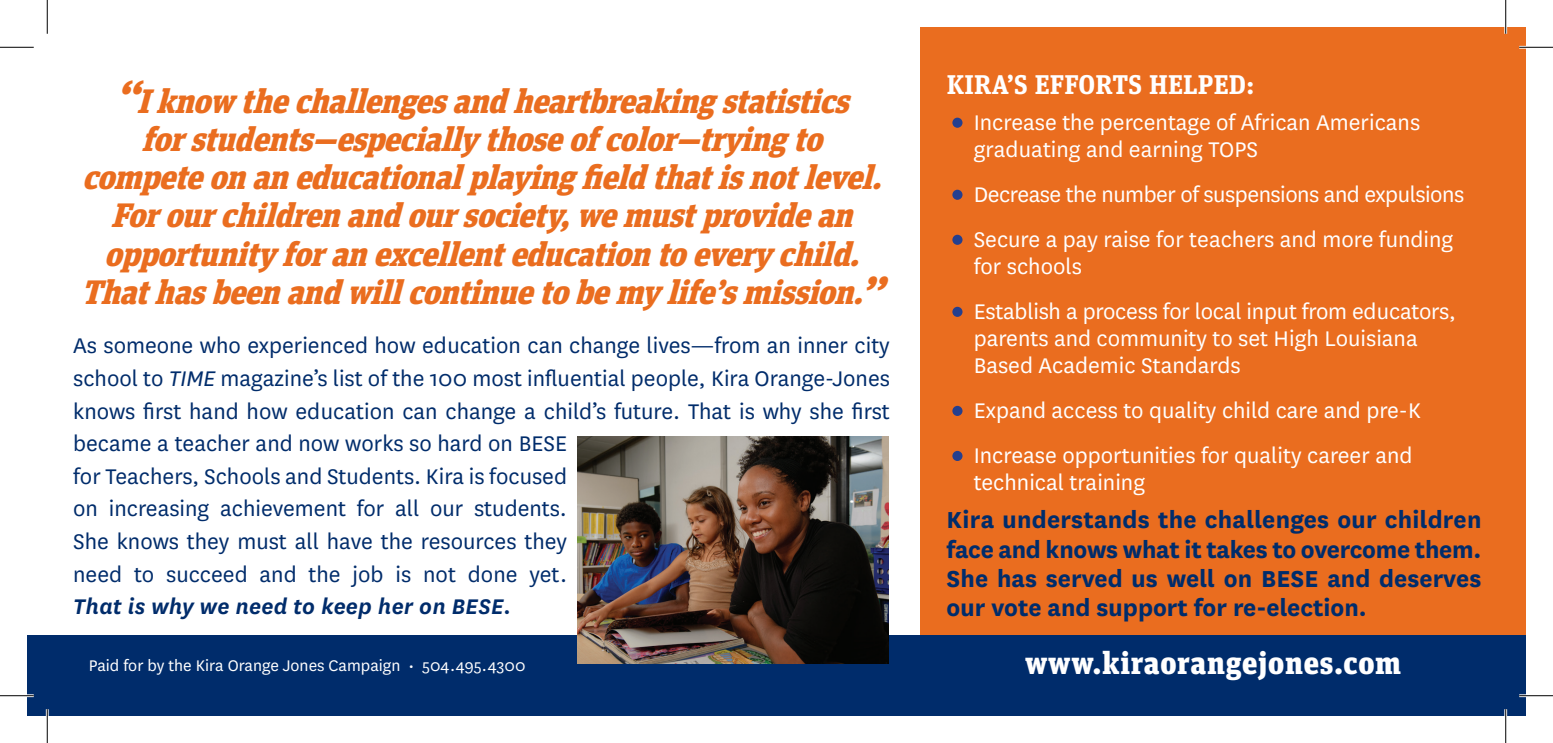
<style>
.page{position:relative;width:1553px;height:743px;background:#fff}
.page>*{position:absolute;margin:0;border:0;box-sizing:border-box;transform-origin:0 0}
.t1{font:italic 900 33.75px/38.2px "Unit Slab Pro";color:#ea6d1f;text-align:center}
.t2{font:900 31.5px "Unit Slab Pro";color:#fff}
.t3{font:700 27px/29.2px "National";color:#002c6b;text-align:justify}
.t4{font:700 27px "Unit Slab Pro";letter-spacing:.01em;color:#fff}
.t5{font:24.75px/32.6px "National";color:#002c6b}
.t6{font:24.75px/27px "National";color:#fff}
.t7{font:24.75px "National";letter-spacing:-.02em;color:#fff}
.t8{font:italic 600 24.75px "National";letter-spacing:.01em;color:#002c6b}
.t9{font:18px "National";color:#fff}
.s1{font-size:45px}
.s2{font-style:italic}
.s3{font-size:67.5px;color:#253f8e}
</style>
<div class="page">
<div style="left:920px;top:28px;width:606px;height:688px;background:#ea6d1f"></div>
<div style="left:27px;top:635px;width:1499px;height:81px;background:#002c6b"></div>
<img style="left:577px;top:436px;width:312px;height:227px">
<hr style="left:1519px;top:46px;width:33px;height:3px;background:#fff">
<hr style="left:0;top:694px;width:34px;height:3px;background:#fff">
<hr style="left:1519px;top:694px;width:33px;height:3px;background:#fff">
<hr style="left:46px;top:709px;width:3px;height:33px;background:#fff">
<hr style="left:1504px;top:0;width:3px;height:34px;background:#fff">
<hr style="left:1504px;top:709px;width:3px;height:33px;background:#fff">
<hr style="left:0;top:47px;width:34px;height:1px;background:#000">
<hr style="left:1519px;top:47px;width:33px;height:1px;background:#000">
<hr style="left:0;top:695px;width:34px;height:1px;background:#000">
<hr style="left:1519px;top:695px;width:33px;height:1px;background:#000">
<hr style="left:47px;top:0;width:1px;height:34px;background:#000">
<hr style="left:47px;top:709px;width:1px;height:33px;background:#000">
<hr style="left:1505px;top:0;width:1px;height:34px;background:#000">
<hr style="left:1505px;top:709px;width:1px;height:33px;background:#000">
<p class="t1" style="left:81px;top:79px;width:819px"><span class="s1">“</span>I knowthechallengesandheartbreakingstatistics forstudents—especiallythoseofcolor—tryingto competeonaneducationalplayingfieldthatisnotlevel.<br>Forourchildrenandoursociety,wemustprovidean opportunityforanexcellenteducationtoeverychild.<br>Thathasbeenandwillcontinuetobemylife’smission.<span class="s1">”</span></p>
<p class="t5" style="left:73px;top:328px;width:818px">As someone who experienced how education can change lives—from an inner city school to <span class="s2">TIME</span> magazine’s list of the 100 most influential people, Kira Orange-Jones knows first hand how education can change a child’s future. That is why she first became a teacher and now works so hard on BESE<br>for Teachers, Schools and Students. Kira is focused<br>on increasing achievement for all our students.<br>She knows they must all have the resources they<br>need to succeed and the job is not done yet.</p>
<p class="t8" style="left:73px;top:590px;width:439px">That is why we need to keep her on BESE.</p>
<p class="t4" style="left:946px;top:65px;width:309px">KIRA’S EFFORTS HELPED:</p>
<p class="t6" style="left:973px;top:108px;width:448px;text-indent:-27px"><span class="s3">•</span> Increase the percentage of African Americans graduating and earning TOPS</p>
<p class="t7" style="left:946px;top:178px;width:519px"><span class="s3">•</span> Decrease the number of suspensions and expulsions</p>
<p class="t6" style="left:973px;top:225px;width:481px;text-indent:-27px"><span class="s3">•</span> Secure a pay raise for teachers and more funding for schools</p>
<p class="t6" style="left:973px;top:297px;width:484px;text-indent:-27px"><span class="s3">•</span> Establish a process for local input from educators, parents and community to set High Louisiana<br>Based Academic Standards</p>
<p class="t6" style="left:946px;top:396px;width:476px"><span class="s3">•</span> Expand access to quality child care and pre-K</p>
<p class="t6" style="left:973px;top:441px;width:440px;text-indent:-27px"><span class="s3">•</span> Increase opportunities for quality career and technical training</p>
<p class="t3" style="left:946px;top:503px;width:536px">Kira understands the challenges our children face and knows what it takes to overcome them.<br>She has served us well on BESE and deserves our vote and support for re-election.</p>
<p class="t9" style="left:89px;top:654px;width:438px">Paid for by the Kira Orange Jones Campaign • 504.495.4300</p>
<p class="t2" style="left:1025px;top:638px;width:377px">www.kiraorangejones.com</p>
</div>
